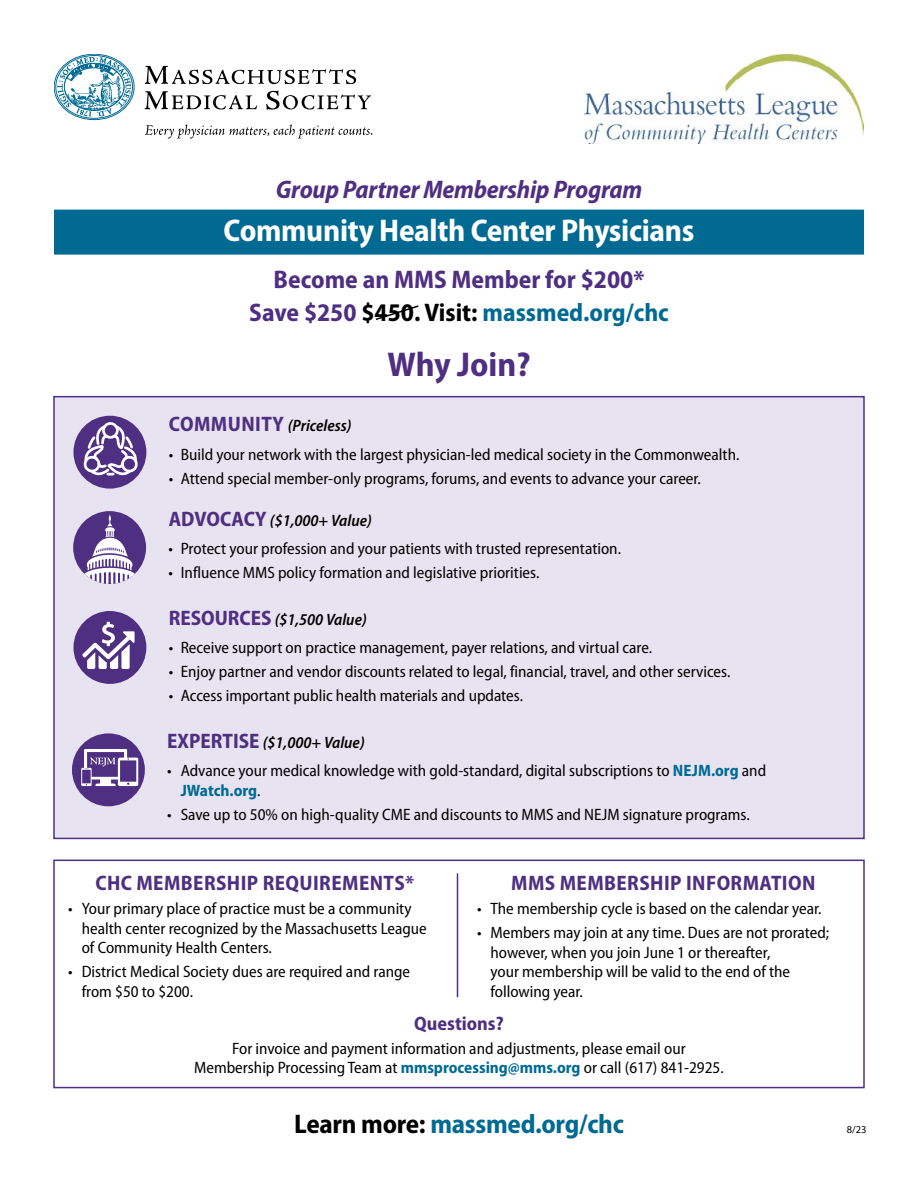
<style>
.page{position:relative;width:918px;height:1188px;background:#fff}
.page>*{position:absolute;margin:0;border:0;box-sizing:border-box;transform-origin:0 0}
.t1{font:700 semi-condensed 34.5px "Myriad Pro";color:#4f2f82}
.t2{font:700 semi-condensed 31.5px "Myriad Pro";letter-spacing:-.01em;color:#fff}
.t3{font:700 semi-condensed 27px "Myriad Pro";letter-spacing:-.01em;color:#006a93}
.t4{font:700 semi-condensed 25.5px/33px "Myriad Pro";color:#4f2f82;text-align:center}
.t5{font:italic 700 semi-condensed 25.5px "Myriad Pro";letter-spacing:-.01em;color:#4f2f82}
.t6{font:700 semi-condensed 21px "Myriad Pro";letter-spacing:.02em;color:#4f2f82}
.t7{font:700 semi-condensed 19.5px "Myriad Pro";color:#4f2f82}
.t8{font:semi-condensed 16.5px/19.5px "Myriad Pro";color:#000}
.t9{font:italic 600 semi-condensed 16.5px "Myriad Pro";color:#000}
.t10{font:10.5px "Myriad Pro";color:#000}
.s1{color:#000}
.s2{color:#006a93}
.s3{font-weight:700;font-style:normal;font-size:21px;color:#4f2f82}
.s4{font-weight:700;color:#006a93}
</style>
<div class="page">
<div style="left:54px;top:210px;width:810px;height:45px;background:#006a93"></div>
<svg style="left:145px;top:124px;width:228px;height:15px"></svg>
<svg style="left:145px;top:66px;width:211px;height:18px"></svg>
<svg style="left:145px;top:91px;width:112px;height:19px"></svg>
<svg style="left:266px;top:91px;width:105px;height:19px"></svg>
<div style="left:54px;top:54px;width:80px;height:66px;border:1px solid #006a93;border-radius:50%"></div>
<svg style="left:57px;top:57px;width:74px;height:60px"></svg>
<img style="left:585px;top:54px;width:279px;height:90px">
<div style="left:54px;top:397px;width:810px;height:441px;background:#e8e3f0"></div>
<div style="left:53px;top:396px;width:812px;height:443px;border:2px solid #4f2f82"></div>
<div style="left:73px;top:416px;width:73px;height:73px;background:#4f2f82;border-radius:50%"></div>
<div style="left:102px;top:422px;width:17px;height:17px;border:3px solid #fff;border-radius:50%"></div>
<svg style="left:82px;top:423px;width:58px;height:54px"></svg>
<div style="left:72px;top:733px;width:73px;height:73px;background:#4f2f82;border-radius:50%"></div>
<svg style="left:81px;top:749px;width:58px;height:37px"></svg>
<div style="left:73px;top:511px;width:73px;height:73px;background:#4f2f82;border-radius:50%"></div>
<svg style="left:81px;top:514px;width:57px;height:70px"></svg>
<div style="left:73px;top:611px;width:73px;height:73px;background:#4f2f82;border-radius:50%"></div>
<svg style="left:82px;top:622px;width:53px;height:47px"></svg>
<hr style="left:457px;top:873px;width:1px;height:124px;background:#4f2f82">
<div style="left:53px;top:860px;width:812px;height:228px;border:2px solid #4f2f82"></div>
<svg style="left:375px;top:305px;width:44px;height:15px"></svg>
<h3 class="t5" style="left:276px;top:175px;width:368px">Group Partner Membership Program</h3>
<h2 class="t2" style="left:224px;top:213px;width:472px">Community Health Center Physicians</h2>
<h3 class="t4" style="left:249px;top:263px;width:421px">Become an MMS Member for $200*<br>Save $250 <span class="s1">$450. Visit:</span> <span class="s2">massmed.org/chc</span></h3>
<h1 class="t1" style="left:387px;top:345px;width:145px">Why Join?</h1>
<p class="t9" style="left:169px;top:417px;width:184px"><span class="s3">COMMUNITY</span> (Priceless)</p>
<p class="t8" style="left:169px;top:445px;width:572px">• Build your network with the largest physician-led medical society in the Commonwealth.</p>
<p class="t8" style="left:169px;top:469px;width:534px">• Attend special member-only programs, forums, and events to advance your career.</p>
<p class="t9" style="left:169px;top:511px;width:205px"><span class="s3">ADVOCACY</span> ($1,000+ Value)</p>
<p class="t8" style="left:168px;top:539px;width:454px">• Protect your profession and your patients with trusted representation.</p>
<p class="t8" style="left:168px;top:563px;width:372px">• Influence MMS policy formation and legislative priorities.</p>
<p class="t9" style="left:169px;top:610px;width:200px"><span class="s3">RESOURCES</span> ($1,500 Value)</p>
<p class="t8" style="left:169px;top:638px;width:485px">• Receive support on practice management, payer relations, and virtual care.</p>
<p class="t8" style="left:169px;top:662px;width:563px">• Enjoy partner and vendor discounts related to legal, financial, travel, and other services.</p>
<p class="t8" style="left:169px;top:686px;width:356px">• Access important public health materials and updates.</p>
<p class="t9" style="left:167px;top:733px;width:199px"><span class="s3">EXPERTISE</span> ($1,000+ Value)</p>
<p class="t8" style="left:181px;top:761px;width:587px;text-indent:-13px">• Advance your medical knowledge with gold-standard, digital subscriptions to <span class="s4">NEJM.org</span> and<br><span class="s4">JWatch.org</span>.</p>
<p class="t8" style="left:167px;top:805px;width:584px">• Save up to 50% on high-quality CME and discounts to MMS and NEJM signature programs.</p>
<p class="t6" style="left:95px;top:872px;width:320px">CHC MEMBERSHIP REQUIREMENTS*</p>
<p class="t8" style="left:82px;top:899px;width:347px;text-indent:-13px">• Your primary place of practice must be a community health center recognized by the Massachusetts League of Community Health Centers.</p>
<p class="t8" style="left:82px;top:962px;width:330px;text-indent:-13px">• District Medical Society dues are required and range from $50 to $200.</p>
<p class="t6" style="left:511px;top:872px;width:306px">MMS MEMBERSHIP INFORMATION</p>
<p class="t8" style="left:477px;top:899px;width:346px">• The membership cycle is based on the calendar year.</p>
<p class="t8" style="left:490px;top:923px;width:340px;text-indent:-13px">• Members may join at any time. Dues are not prorated; however, when you join June 1 or thereafter,<br>your membership will be valid to the end of the following year.</p>
<p class="t7" style="left:414px;top:1012px;width:91px">Questions?</p>
<p class="t8" style="left:194px;top:1039px;width:531px;text-align:center">For invoice and payment information and adjustments, please email our<br>Membership Processing Team at <span class="s4">mmsprocessing@mms.org</span> or call (617) 841-2925.</p>
<h3 class="t3" style="left:294px;top:1109px;width:331px"><span class="s1">Learn more:</span> massmed.org/chc</h3>
<p class="t10" style="left:847px;top:1123px;width:21px">8/23</p>
</div>
